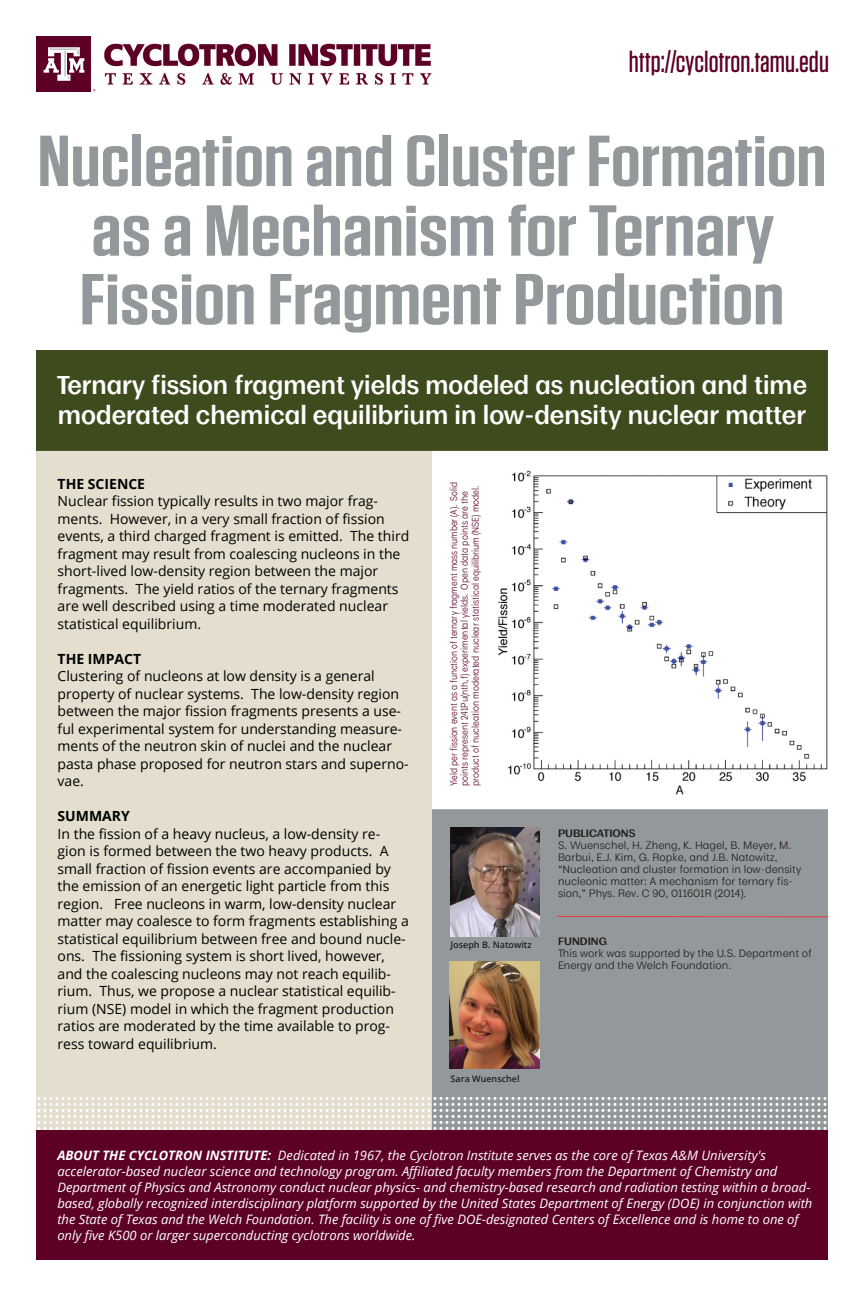
<style>
.page{position:relative;width:864px;height:1296px;background:#fff}
.page>*{position:absolute;margin:0;border:0;box-sizing:border-box;transform-origin:0 0}
.t1{font:600 72px "Tungsten";color:#93989a;scale:1.25 1}
.t2{font:600 72px "Tungsten";color:#93989a;scale:1.2 1}
.t3{font:500 30px "Tungsten";color:#5d0025}
.t4{font:600 24px/30px "Moriston";color:#fff;scale:.94 1}
.t5{font:14px/17.5px "Open Sans";color:#000}
.t6{font:700 14px "Open Sans";color:#000}
.t7{font:italic 13px/16px "Open Sans";color:#fff}
.t8{font:10px/12px "Moriston";color:#231f20}
.t9{font:600 10px "Moriston";color:#231f20}
.t10{font:9px/10.8px "Moriston";color:#5d0025;scale:.87 1}
.t11{font:9px "Moriston";color:#5d0025;scale:.85 1}
.t12{font:600 9px "Open Sans";color:#231f20}
.s1{font-weight:700}
</style>
<div class="page">
<div style="left:432px;top:809px;width:396px;height:324px;background:#93989a;border:1px solid #93989a"></div>
<div style="left:36px;top:374px;width:396px;height:761px;background:#e3decd"></div>
<svg style="left:37px;top:1097px;width:789px;height:33px"></svg>
<div style="left:37px;top:36px;width:54px;height:55px;background:#5d0025"></div>
<svg style="left:44px;top:47px;width:40px;height:34px"></svg>
<img style="left:104px;top:43px;width:328px;height:42px">
<div style="left:36px;top:1130px;width:792px;height:130px;background:#5d0025"></div>
<img style="left:450px;top:828px;width:90px;height:108px">
<svg style="left:557px;top:915px;width:272px;height:3px"></svg>
<img style="left:450px;top:961px;width:90px;height:107px">
<img style="left:498px;top:470px;width:339px;height:325px">
<div style="left:36px;top:350px;width:792px;height:101px;background:#3e4b1d;border:1px solid #3e4b1d"></div>
<p class="t3" style="left:629px;top:46px;width:202px">http://cyclotron.tamu.edu</p>
<p class="t2" style="left:38px;top:123px;width:659px">Nucleation and Cluster Formation</p>
<p class="t1" style="left:91px;top:193px;width:548px">as a Mechanism for Ternary</p>
<p class="t1" style="left:80px;top:261px;width:565px">Fission Fragment Production</p>
<p class="t4" style="left:57px;top:368px;width:800px">Ternary fission fragment yields modeled as nucleation and time moderated chemical equilibrium in low-density nuclear matter</p>
<p class="t5" style="left:58px;top:474px;width:353px"><span class="s1">THE SCIENCE<br></span>Nuclear fission typically results in two major frag&shy;ments. However, in a very small fraction of fission events, a third charged fragment is emitted. The third fragment may result from coalescing nucleons in the short-lived low-density region between the major fragments. The yield ratios of the ternary fragments are well described using a time moderated nuclear statistical equilibrium.</p>
<p class="t6" style="left:58px;top:649px;width:85px">THE IMPACT</p>
<p class="t5" style="left:58px;top:667px;width:353px">Clustering of nucleons at low density is a general property of nuclear systems. The low-density region between the major fission fragments presents a use&shy;ful experimental system for understanding measure&shy;ments of the neutron skin of nuclei and the nuclear pasta phase proposed for neutron stars and superno&shy;vae.</p>
<p class="t6" style="left:58px;top:806px;width:74px">SUMMARY</p>
<p class="t5" style="left:58px;top:824px;width:353px">In the fission of a heavy nucleus, a low-density re&shy;gion is formed between the two heavy products. A small fraction of fission events are accompanied by the emission of an energetic light particle from this region. Free nucleons in warm, low-density nuclear matter may coalesce to form fragments establishing a statistical equilibrium between free and bound nucle&shy;ons. The fissioning system is short lived, however, and the coalescing nucleons may not reach equilib&shy;rium. Thus, we propose a nuclear statistical equilib&shy;rium (NSE) model in which the fragment production ratios are moderated by the time available to prog&shy;ress toward equilibrium.</p>
<p class="t11" style="left:446px;top:786px;width:360px;rotate:-90deg">Yield per fission event as a function of ternary fragment mass number (A). Solid</p>
<p class="t10" style="left:459px;top:786px;width:347px;rotate:-90deg">points represent 241Pu(nth,f) experimental yields. Open data points are the product of nucleation moderated nuclear statistical equilibrium (NSE) model.</p>
<p class="t12" style="left:451px;top:939px;width:83px">Joseph B. Natowitz</p>
<p class="t9" style="left:558px;top:825px;width:79px">PUBLICATIONS</p>
<p class="t8" style="left:558px;top:838px;width:245px">S. Wuenschel, H. Zheng, K. Hagel, B. Meyer, M.<br>Barbui, E.J. Kim, G. Ropke, and J.B. Natowitz, “Nucleation and cluster formation in low-density nucleonic matter: A mechanism for ternary fis&shy;sion,” Phys. Rev. C 90, 011601R (2014).</p>
<p class="t9" style="left:558px;top:933px;width:50px">FUNDING</p>
<p class="t8" style="left:558px;top:946px;width:255px">This work was supported by the U.S. Department of<br>Energy and the Welch Foundation.</p>
<p class="t12" style="left:451px;top:1073px;width:70px">Sara Wuenschel</p>
<p class="t7" style="left:57px;top:1147px;width:757px"><span class="s1">ABOUT THE CYCLOTRON INSTITUTE:</span> Dedicated in 1967, the Cyclotron Institute serves as the core of Texas A&amp;M University's accelerator-based nuclear science and technology program. Affiliated faculty members from the Department of Chemistry and Department of Physics and Astronomy conduct nuclear physics- and chemistry-based research and radiation testing within a broad&shy;based, globally recognized interdisciplinary platform supported by the United States Department of Energy (DOE) in conjunction with the State of Texas and the Welch Foundation. The facility is one of five DOE-designated Centers of Excellence and is home to one of only five K500 or larger superconducting cyclotrons worldwide.</p>
</div>
